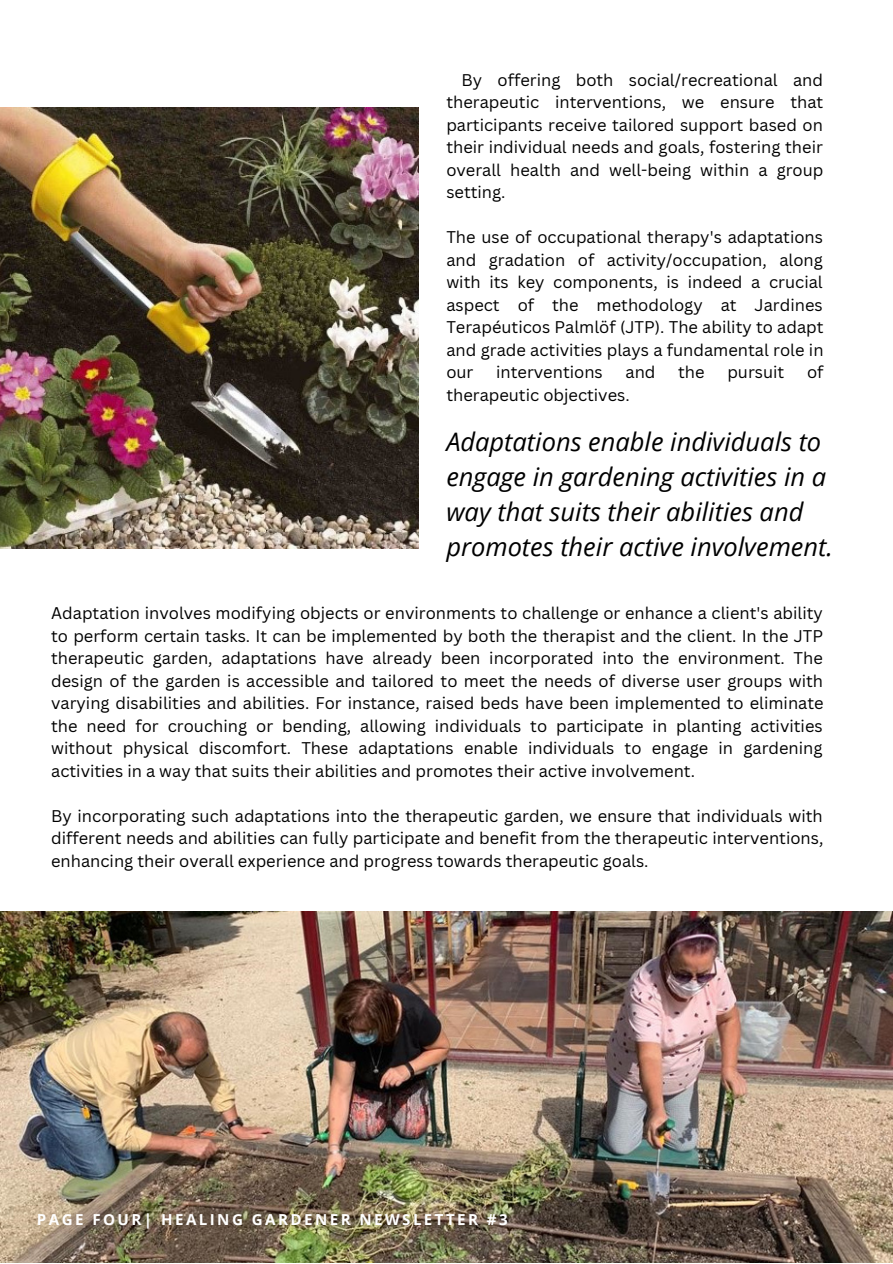
<style>
.page{position:relative;width:893px;height:1264px;background:#fff}
.page>*{position:absolute;margin:0;border:0;box-sizing:border-box;transform-origin:0 0}
.t1{font:italic 25.5px/34.8px "Open Sans";color:#000}
.t2{font:16.5px/22.5px "Canva Sans";color:#000;text-align:justify}
.t3{font:700 15.15px "Open Sans";letter-spacing:.16em;color:#fff}
</style>
<div class="page">
<img style="left:0;top:108px;width:418px;height:440px">
<img style="left:0;top:911px;width:892px;height:351px">
<p class="t2" style="left:446px;top:68px;width:378px;text-indent:15px">By offering both social/recreational and therapeutic interventions, we ensure that participants receive tailored support based on their individual needs and goals, fostering their overall health and well-being within a group setting.</p>
<p class="t2" style="left:446px;top:225px;width:379px">The use of occupational therapy's adaptations and gradation of activity/occupation, along with its key components, is indeed a crucial aspect of the methodology at Jardines Terapéuticos Palmlöf (JTP). The ability to adapt and grade activities plays a fundamental role in our</p>
<p class="t2" style="left:496px;top:360px;width:108px">interventions</p>
<p class="t2" style="left:625px;top:360px;width:31px">and</p>
<p class="t2" style="left:678px;top:360px;width:28px">the</p>
<p class="t2" style="left:727px;top:360px;width:58px">pursuit</p>
<p class="t2" style="left:807px;top:360px;width:18px">of</p>
<p class="t2" style="left:446px;top:383px;width:185px">therapeutic objectives.</p>
<p class="t1" style="left:446px;top:424px;width:388px">Adaptations enable individuals to engage in gardening activities in a way that suits their abilities and promotes their active involvement.</p>
<p class="t2" style="left:51px;top:601px;width:773px">Adaptation involves modifying objects or environments to challenge or enhance a client's ability to perform certain tasks. It can be implemented by both the therapist and the client. In the JTP therapeutic garden, adaptations have already been incorporated into the environment. The design of the garden is accessible and tailored to meet the needs of diverse user groups with varying disabilities and abilities. For instance, raised beds have been implemented to eliminate the need for crouching or bending, allowing individuals to participate in planting activities without physical discomfort. These adaptations enable individuals to engage in gardening activities in a way that suits their abilities and promotes their active involvement.</p>
<p class="t2" style="left:51px;top:803px;width:773px">By incorporating such adaptations into the therapeutic garden, we ensure that individuals with different needs and abilities can fully participate and benefit from the therapeutic interventions, enhancing their overall experience and progress towards therapeutic goals.</p>
<p class="t3" style="left:37px;top:1208px;width:472px">PAGE FOUR| HEALING GARDENER NEWSLETTER #3</p>
</div>
